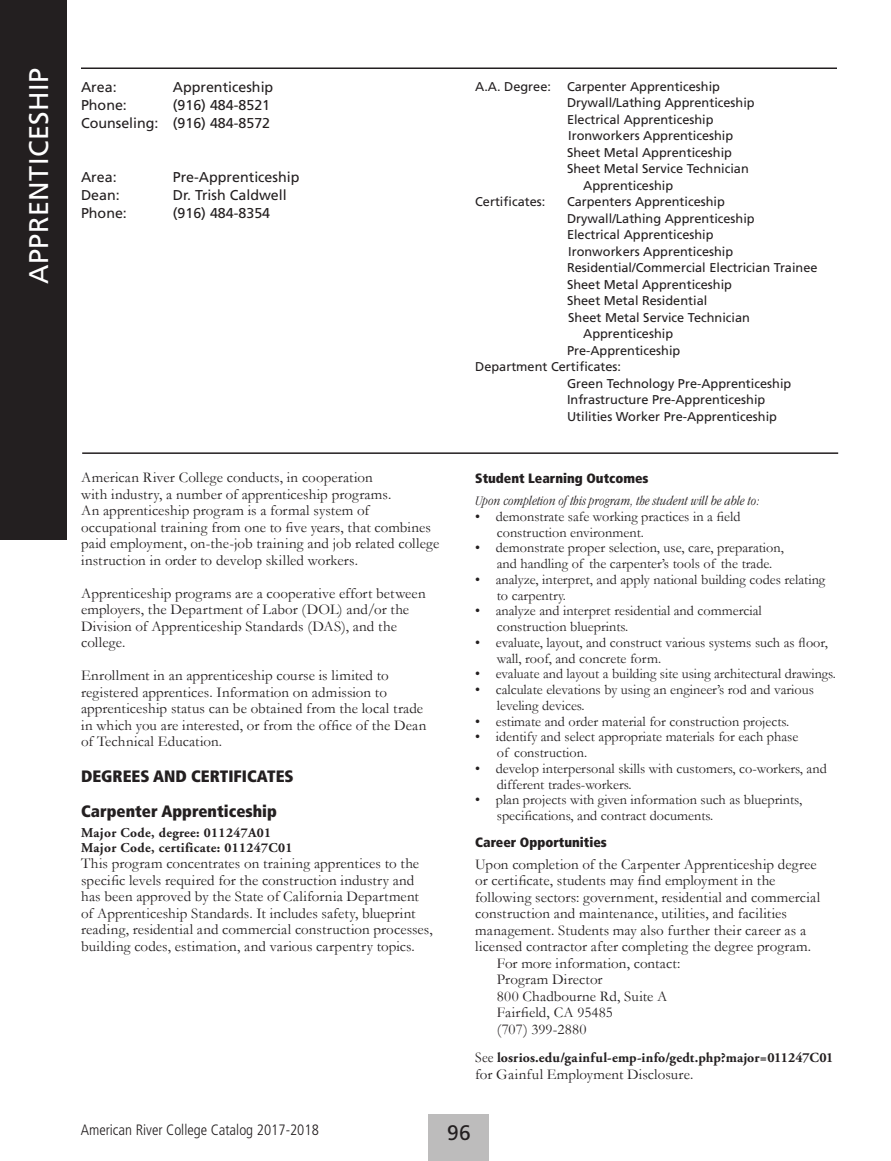
<style>
.page{position:relative;width:891px;height:1161px;background:#fff}
.page>*{position:absolute;margin:0;border:0;box-sizing:border-box;transform-origin:0 0}
.Frutiger_Subhead_lef{font:27px "Frutiger";letter-spacing:.02em;color:#fff}
.t1{font:21px "Frutiger";color:#231f20}
.Subhead_1{font:900 condensed 16.5px "Frutiger";color:#231f20}
.Body_text{font:900 condensed 16.5px "Frutiger";color:#231f20}
.Body_text-2{font:15px/16.5px "Garamond";letter-spacing:.005em;color:#231f20}
.t2{font:300 condensed 15px "Frutiger";color:#231f20}
.Body_text-justified{font:14.25px/15.8px "Garamond";color:#231f20}
.Header_text{font:14.25px "Frutiger";color:#231f20}
.Body_text-3{font:700 13.8px "Adobe Garamond Pro";letter-spacing:.01em;color:#231f20}
.t3{font:700 13.5px "Adobe Garamond";letter-spacing:.025em;color:#231f20}
.Body_text-4{font:italic 300 condensed 13.5px "Garamond";letter-spacing:.015em;color:#231f20}
.Subhead_2{font:900 condensed 13.5px "Frutiger";color:#231f20}
.Header_text_2{font:12.75px/16.5px "Frutiger";color:#231f20}
.s1{font-family:"Garamond";font-weight:400;font-size:15px}
</style>
<div class="page">
<div style="left:429px;top:1114px;width:60px;height:47px;background:#bdbcbc"></div>
<hr style="left:82px;top:452px;width:756px;height:2px;background:#231f20">
<hr style="left:81px;top:68px;width:756px;height:1px;background:#231f20">
<div style="left:0;top:0;width:66px;height:540px;background:#231f20"></div>
<p class="Frutiger_Subhead_lef" style="left:23px;top:284px;width:218px;rotate:-90deg">APPRENTICESHIP</p>
<p class="Header_text" style="left:81px;top:79px;width:37px">Area:</p>
<p class="Header_text" style="left:173px;top:79px;width:102px">Apprenticeship</p>
<p class="Header_text" style="left:81px;top:97px;width:47px">Phone:</p>
<p class="Header_text" style="left:173px;top:97px;width:99px">(916) 484-8521</p>
<p class="Header_text" style="left:81px;top:115px;width:191px">Counseling: (916) 484-8572</p>
<p class="Header_text" style="left:81px;top:169px;width:37px">Area:</p>
<p class="Header_text" style="left:173px;top:169px;width:128px">Pre-Apprenticeship</p>
<p class="Header_text" style="left:81px;top:187px;width:40px">Dean:</p>
<p class="Header_text" style="left:173px;top:187px;width:116px">Dr. Trish Caldwell</p>
<p class="Header_text" style="left:81px;top:205px;width:47px">Phone:</p>
<p class="Header_text" style="left:173px;top:205px;width:99px">(916) 484-8354</p>
<p class="Body_text-2" style="left:81px;top:469px;width:360px">American River College conducts, in cooperation<br>with industry, a number of apprenticeship programs.<br>An apprenticeship program is a formal system of occupational training from one to five years, that combines paid employment, on-the-job training and job related college instruction in order to develop skilled workers.</p>
<p class="Body_text-2" style="left:81px;top:584px;width:346px">Apprenticeship programs are a cooperative effort between employers, the Department of Labor (DOL) and/or the Division of Apprenticeship Standards (DAS), and the college.</p>
<p class="Body_text-2" style="left:81px;top:667px;width:347px">Enrollment in an apprenticeship course is limited to registered apprentices. Information on admission to apprenticeship status can be obtained from the local trade in which you are interested, or from the office of the Dean of Technical Education.</p>
<p class="Body_text" style="left:81px;top:766px;width:214px">DEGREES AND CERTIFICATES</p>
<p class="Subhead_1" style="left:81px;top:801px;width:197px">Carpenter Apprenticeship</p>
<p class="t3" style="left:81px;top:825px;width:192px">Major Code, degree: 011247A01</p>
<p class="t3" style="left:81px;top:840px;width:213px">Major Code, certificate: 011247C01</p>
<p class="Body_text-2" style="left:81px;top:855px;width:353px">This program concentrates on training apprentices to the specific levels required for the construction industry and has been approved by the State of California Department of Apprenticeship Standards. It includes safety, blueprint reading, residential and commercial construction processes, building codes, estimation, and various carpentry topics.</p>
<p class="Header_text_2" style="left:475px;top:78px;width:77px">A.A. Degree:</p>
<p class="Header_text_2" style="left:567px;top:78px;width:155px">Carpenter Apprenticeship</p>
<p class="Header_text_2" style="left:567px;top:95px;width:189px">Drywall/Lathing Apprenticeship</p>
<p class="Header_text_2" style="left:567px;top:111px;width:148px">Electrical Apprenticeship</p>
<p class="Header_text_2" style="left:568px;top:128px;width:167px">Ironworkers Apprenticeship</p>
<p class="Header_text_2" style="left:567px;top:144px;width:167px">Sheet Metal Apprenticeship</p>
<p class="Header_text_2" style="left:583px;top:161px;width:167px;text-indent:-16px">Sheet Metal Service Technician<br>Apprenticeship</p>
<p class="Header_text_2" style="left:475px;top:194px;width:72px">Certificates:</p>
<p class="Header_text_2" style="left:567px;top:194px;width:159px">Carpenters Apprenticeship</p>
<p class="Header_text_2" style="left:567px;top:210px;width:189px">Drywall/Lathing Apprenticeship</p>
<p class="Header_text_2" style="left:567px;top:227px;width:168px">Electrical Apprenticeship<br>Ironworkers Apprenticeship</p>
<p class="Header_text_2" style="left:567px;top:260px;width:252px">Residential/Commercial Electrician Trainee</p>
<p class="Header_text_2" style="left:567px;top:276px;width:167px">Sheet Metal Apprenticeship</p>
<p class="Header_text_2" style="left:567px;top:293px;width:142px">Sheet Metal Residential</p>
<p class="Header_text_2" style="left:583px;top:309px;width:168px;text-indent:-15px">Sheet Metal Service Technician<br>Apprenticeship</p>
<p class="Header_text_2" style="left:567px;top:342px;width:115px">Pre-Apprenticeship</p>
<p class="Header_text_2" style="left:475px;top:359px;width:147px">Department Certificates:</p>
<p class="Header_text_2" style="left:567px;top:375px;width:226px">Green Technology Pre-Apprenticeship</p>
<p class="Header_text_2" style="left:567px;top:392px;width:200px">Infrastructure Pre-Apprenticeship</p>
<p class="Header_text_2" style="left:567px;top:408px;width:212px">Utilities Worker Pre-Apprenticeship</p>
<p class="Subhead_2" style="left:475px;top:470px;width:175px">Student Learning Outcomes</p>
<p class="Body_text-4" style="left:475px;top:494px;width:286px">Upon completion of this program, the student will be able to:</p>
<p class="Body_text-justified" style="left:497px;top:508px;width:245px;text-indent:-22px">• demonstrate safe working practices in a field construction environment.</p>
<p class="Body_text-justified" style="left:497px;top:540px;width:289px;text-indent:-22px">• demonstrate proper selection, use, care, preparation, and handling of the carpenter’s tools of the trade.</p>
<p class="Body_text-justified" style="left:497px;top:571px;width:330px;text-indent:-22px">• analyze, interpret, and apply national building codes relating to carpentry.</p>
<p class="Body_text-justified" style="left:497px;top:603px;width:266px;text-indent:-22px">• analyze and interpret residential and commercial construction blueprints.</p>
<p class="Body_text-justified" style="left:497px;top:634px;width:333px;text-indent:-22px">• evaluate, layout, and construct various systems such as floor, wall, roof, and concrete form.</p>
<p class="Body_text-justified" style="left:475px;top:666px;width:362px">• evaluate and layout a building site using architectural drawings.</p>
<p class="Body_text-justified" style="left:497px;top:681px;width:319px;text-indent:-22px">• calculate elevations by using an engineer’s rod and various leveling devices.</p>
<p class="Body_text-justified" style="left:475px;top:713px;width:316px">• estimate and order material for construction projects.</p>
<p class="Body_text-justified" style="left:497px;top:729px;width:303px;text-indent:-22px">• identify and select appropriate materials for each phase of construction.</p>
<p class="Body_text-justified" style="left:497px;top:760px;width:332px;text-indent:-22px">• develop interpersonal skills with customers, co-workers, and different trades-workers.</p>
<p class="Body_text-justified" style="left:497px;top:792px;width:307px;text-indent:-22px">• plan projects with given information such as blueprints, specifications, and contract documents.</p>
<p class="Subhead_2" style="left:475px;top:834px;width:133px">Career Opportunities</p>
<p class="Body_text-2" style="left:475px;top:855px;width:346px">Upon completion of the Carpenter Apprenticeship degree or certificate, students may find employment in the following sectors: government, residential and commercial construction and maintenance, utilities, and facilities management. Students may also further their career as a licensed contractor after completing the degree program.</p>
<p class="Body_text-2" style="left:497px;top:954px;width:185px">For more information, contact:</p>
<p class="Body_text-2" style="left:497px;top:971px;width:107px">Program Director</p>
<p class="Body_text-2" style="left:497px;top:987px;width:172px">800 Chadbourne Rd, Suite A</p>
<p class="Body_text-2" style="left:497px;top:1004px;width:118px">Fairfield, CA 95485</p>
<p class="Body_text-2" style="left:497px;top:1020px;width:91px">(707) 399-2880</p>
<p class="Body_text-3" style="left:475px;top:1050px;width:360px"><span class="s1">See</span> losrios.edu/gainful-emp-info/gedt.php?major=011247C01</p>
<p class="Body_text-2" style="left:475px;top:1065px;width:220px">for Gainful Employment Disclosure.</p>
<p class="t2" style="left:81px;top:1122px;width:240px">American River College Catalog 2017-2018</p>
<h2 class="t1" style="left:447px;top:1121px;width:25px">96</h2>
</div>
